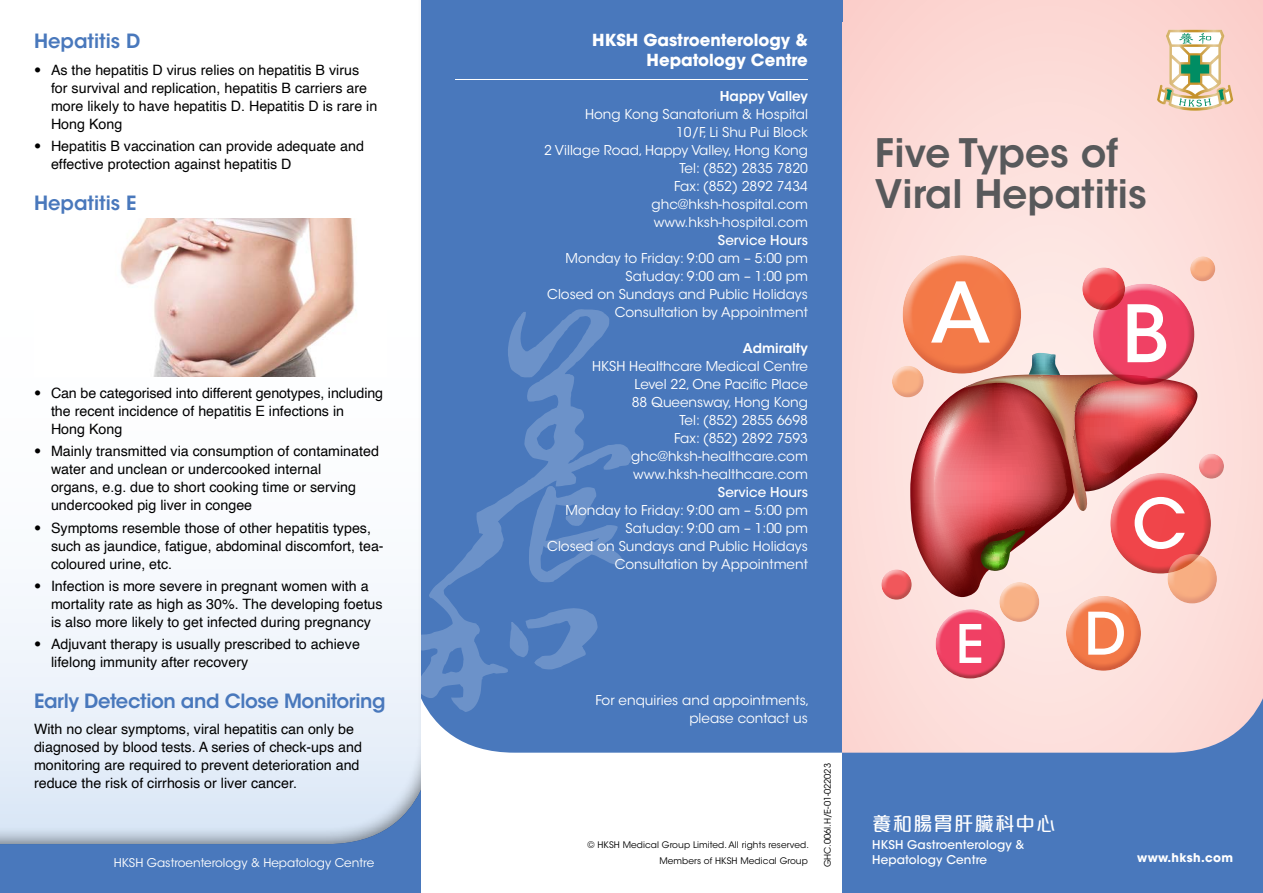
<style>
.page{position:relative;width:1263px;height:893px;background:#fff}
.page>*{position:absolute;margin:0;border:0;box-sizing:border-box;transform-origin:0 0}
.t1{font:500 82.8px "ITC Avant Garde Std";color:#fff}
.t2{font:500 78.3px "ITC Avant Garde Std";color:#fff}
.t3{font:500 67.8px "ITC Avant Garde Std";color:#fff}
.t4{font:500 58.05px "ITC Avant Garde Std";color:#fff}
.t5{font:500 52.65px "ITC Avant Garde Std";color:#fff}
.t6{font:600 39px/40.5px "ITC Avant Garde Std";color:#58595b}
.t7{font:600 19.5px "ITC Avant Garde Std";letter-spacing:-.02em;color:#4978bc}
.t8{font:600 19.5px "ITC Avant Garde Std";color:#4978bc}
.t9{font:500 19.5px "M Elle HK";letter-spacing:.05em;color:#fff}
.t10{font:700 16.5px/19.8px "ITC Avant Garde Std";color:#fff;text-align:right}
.t11{font:14.25px/18px "Helvetica";color:#000}
.t12{font:13.5px/18px "ITC Avant Garde Std";color:#fff;text-align:right}
.t13{font:500 13.5px "ITC Avant Garde Std";color:#fff}
.t14{font:600 13.5px "ITC Avant Garde Std";color:#fff}
.t15{font:12px "ITC Avant Garde Std";color:#fff}
.t16{font:500 12px "ITC Avant Garde Std";letter-spacing:.01em;color:#fff}
.t17{font:700 12px "ITC Avant Garde Std";letter-spacing:.025em;color:#fff}
.t18{font:9px "ITC Avant Garde Std";letter-spacing:.01em;color:#000}
.t19{font:9px "ITC Avant Garde Std";letter-spacing:-.01em;color:#000}
.s1{font-family:"Helvetica Neue LT Std";font-weight:100;font-stretch:condensed}
</style>
<div class="page">
<div style="left:842px;top:0;width:421px;height:893px;background:#4978bc"></div>
<svg style="left:842px;top:0;width:421px;height:753px;background:#fbdbd8"></svg>
<div style="left:0;top:0;width:421px;height:893px;background:#4978bc"></div>
<div style="left:0;top:0;width:421px;height:847px;background:#000;opacity:.5"></div>
<img style="left:910px;top:353px;width:287px;height:244px">
<div style="left:1091px;top:283px;width:102px;height:79px;background:#fff;opacity:.75"></div>
<div style="left:1093px;top:299px;width:101px;height:87px;background:#7c3a25;opacity:.75"></div>
<div style="left:890px;top:364px;width:34px;height:27px;background:#fff;opacity:.75"></div>
<div style="left:890px;top:370px;width:34px;height:29px;background:#c8866a;opacity:.75"></div>
<div style="left:1081px;top:266px;width:45px;height:33px;background:#fff;opacity:.75"></div>
<div style="left:1081px;top:273px;width:45px;height:39px;background:#98613c;opacity:.75"></div>
<div style="left:1109px;top:471px;width:101px;height:80px;background:#fff;opacity:.75"></div>
<div style="left:1110px;top:488px;width:102px;height:87px;background:#986a3e;opacity:.75"></div>
<div style="left:1188px;top:255px;width:28px;height:20px;background:#fff;opacity:.75"></div>
<div style="left:1188px;top:259px;width:28px;height:24px;background:#c8866a;opacity:.75"></div>
<div style="left:1197px;top:452px;width:28px;height:20px;background:#fff;opacity:.75"></div>
<div style="left:1197px;top:457px;width:28px;height:23px;background:#986a3e;opacity:.75"></div>
<div style="left:880px;top:569px;width:32px;height:24px;background:#fff;opacity:.75"></div>
<div style="left:880px;top:574px;width:32px;height:27px;background:#98613c;opacity:.75"></div>
<div style="left:934px;top:609px;width:70px;height:53px;background:#fff;opacity:.75"></div>
<div style="left:936px;top:620px;width:69px;height:60px;background:#7c3a25;opacity:.75"></div>
<div style="left:901px;top:255px;width:119px;height:93px;background:#fff;opacity:.75"></div>
<div style="left:902px;top:273px;width:120px;height:102px;background:#c8866a;opacity:.75"></div>
<div style="left:1166px;top:553px;width:52px;height:37px;background:#fff;opacity:.75"></div>
<div style="left:1166px;top:561px;width:52px;height:44px;background:#c8866a;opacity:.75"></div>
<div style="left:998px;top:581px;width:42px;height:33px;background:#fff;opacity:.75"></div>
<div style="left:998px;top:588px;width:42px;height:35px;background:#c8866a;opacity:.75"></div>
<div style="left:1064px;top:594px;width:77px;height:61px;background:#fff;opacity:.75"></div>
<div style="left:1065px;top:607px;width:76px;height:65px;background:#c8866a;opacity:.75"></div>
<div style="left:421px;top:0;width:421px;height:753px;background:#4978bc"></div>
<svg style="left:421px;top:308px;width:211px;height:405px;background:#517ebf"></svg>
<hr style="left:455px;top:79px;width:353px;height:1px;background:#fff">
<div style="left:34px;top:219px;width:353px;height:157px;background:#fff"></div>
<img style="left:120px;top:219px;width:236px;height:157px">
<svg style="left:1157px;top:30px;width:76px;height:81px;background:#d6d0b5"></svg>
<h3 class="t8" style="left:34px;top:29px;width:108px">Hepatitis D</h3>
<p class="t11" style="left:51px;top:61px;width:328px;text-indent:-17px"><span class="s1">•</span> As the hepatitis D virus relies on hepatitis B virus for survival and replication, hepatitis B carriers are more likely to have hepatitis D. Hepatitis D is rare in Hong Kong</p>
<p class="t11" style="left:51px;top:138px;width:314px;text-indent:-17px"><span class="s1">•</span> Hepatitis B vaccination can provide adequate and effective protection against hepatitis D</p>
<h3 class="t8" style="left:34px;top:190px;width:104px">Hepatitis E</h3>
<p class="t11" style="left:51px;top:385px;width:334px;text-indent:-17px"><span class="s1">•</span> Can be categorised into different genotypes, including the recent incidence of hepatitis E infections in<br>Hong Kong</p>
<p class="t11" style="left:51px;top:443px;width:329px;text-indent:-17px"><span class="s1">•</span> Mainly transmitted via consumption of contaminated water and unclean or undercooked internal<br>organs, e.g. due to short cooking time or serving undercooked pig liver in congee</p>
<p class="t11" style="left:51px;top:519px;width:334px;text-indent:-17px"><span class="s1">•</span> Symptoms resemble those of other hepatitis types, such as jaundice, fatigue, abdominal discomfort, tea&shy;coloured urine, etc.</p>
<p class="t11" style="left:51px;top:577px;width:333px;text-indent:-17px"><span class="s1">•</span> Infection is more severe in pregnant women with a mortality rate as high as 30%. The developing foetus is also more likely to get infected during pregnancy</p>
<p class="t11" style="left:51px;top:636px;width:310px;text-indent:-17px"><span class="s1">•</span> Adjuvant therapy is usually prescribed to achieve lifelong immunity after recovery</p>
<h3 class="t7" style="left:34px;top:688px;width:353px">Early Detection and Close Monitoring</h3>
<p class="t11" style="left:34px;top:720px;width:329px">With no clear symptoms, viral hepatitis can only be diagnosed by blood tests. A series of check-ups and monitoring are required to prevent deterioration and reduce the risk of cirrhosis or liver cancer.</p>
<p class="t15" style="left:114px;top:856px;width:262px">HKSH Gastroenterology &amp; Hepatology Centre</p>
<p class="t10" style="left:592px;top:30px;width:217px">HKSH Gastroenterology &amp;<br>Hepatology Centre</p>
<p class="t14" style="left:720px;top:88px;width:90px">Happy Valley</p>
<p class="t12" style="left:544px;top:105px;width:265px">Hong Kong Sanatorium &amp; Hospital<br>10/F, Li Shu Pui Block<br>2 Village Road, Happy Valley, Hong Kong<br>Tel: (852) 2835 7820<br>Fax: (852) 2892 7434 ghc@hksh-hospital.com www.hksh-hospital.com</p>
<p class="t13" style="left:718px;top:232px;width:92px">Service Hours</p>
<p class="t12" style="left:547px;top:249px;width:262px">Monday to Friday: 9:00 am – 5:00 pm<br>Satuday: 9:00 am – 1:00 pm<br>Closed on Sundays and Public Holidays<br>Consultation by Appointment</p>
<p class="t14" style="left:743px;top:340px;width:67px">Admiralty</p>
<p class="t12" style="left:592px;top:357px;width:217px">HKSH Healthcare Medical Centre<br>Level 22, One Pacific Place<br>88 Queensway, Hong Kong<br>Tel: (852) 2855 6698<br>Fax: (852) 2892 7593 ghc@hksh-healthcare.com www.hksh-healthcare.com</p>
<p class="t13" style="left:718px;top:484px;width:92px">Service Hours</p>
<p class="t12" style="left:547px;top:501px;width:262px">Monday to Friday: 9:00 am – 5:00 pm<br>Satuday: 9:00 am – 1:00 pm<br>Closed on Sundays and Public Holidays<br>Consultation by Appointment</p>
<p class="t12" style="left:595px;top:691px;width:216px">For enquiries and appointments, please contact us</p>
<p class="t18" style="left:587px;top:839px;width:223px">© HKSH Medical Group Limited. All rights reserved.</p>
<p class="t18" style="left:659px;top:855px;width:150px">Members of HKSH Medical Group</p>
<p class="t19" style="left:822px;top:867px;width:105px;rotate:-90deg">GHC.006I.H/E-01-022023</p>
<h3 class="t6" style="left:875px;top:133px;width:273px">Five Types of<br>Viral Hepatitis</h3>
<h1 class="t1" style="left:930px;top:261px;width:62px">A</h1>
<h3 class="t5" style="left:956px;top:611px;width:30px">E</h3>
<h2 class="t2" style="left:1122px;top:285px;width:48px">B</h2>
<h3 class="t3" style="left:1132px;top:481px;width:57px">C</h3>
<h3 class="t4" style="left:1084px;top:598px;width:44px">D</h3>
<h3 class="t9" style="left:872px;top:814px;width:185px">養和腸胃肝臟科中心</h3>
<p class="t16" style="left:872px;top:837px;width:154px">HKSH Gastroenterology &amp;</p>
<p class="t16" style="left:872px;top:852px;width:116px">Hepatology Centre</p>
<p class="t17" style="left:1137px;top:850px;width:98px">www.hksh.com</p>
</div>
